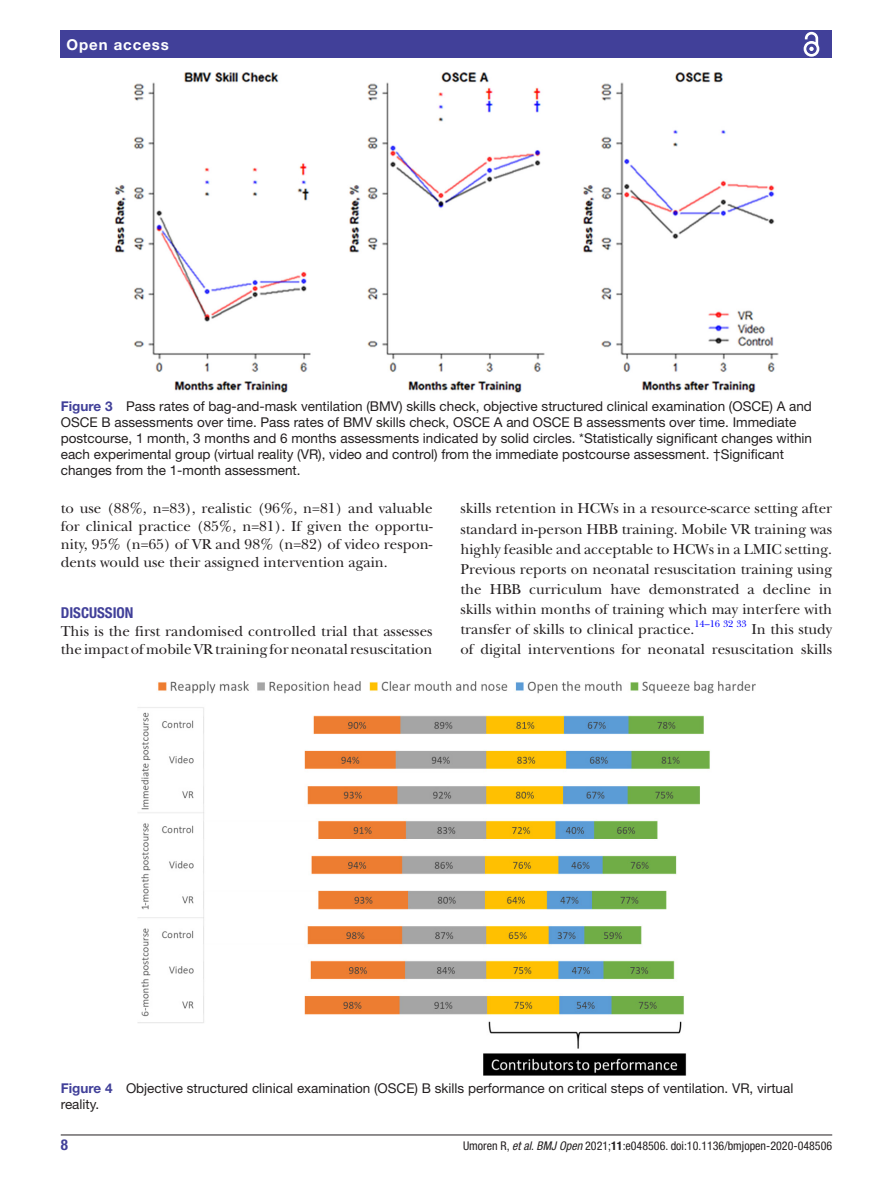
<style>
.page{position:relative;width:893px;height:1191px;background:#fff}
.page>*{position:absolute;margin:0;border:0;box-sizing:border-box;transform-origin:0 0}
.t1{font:15px/20.1px "New Baskerville";color:#231f20;text-align:justify}
.t2{font:700 condensed 15px "Helvetica Neue LT Std";color:#414099}
.t3{font:700 15px "Helvetica Neue LT Std";letter-spacing:.065em;color:#fff}
.t4{font:13.5px/16.2px "Helvetica Neue LT Std";color:#231f20}
.t5{font:condensed 12px "Helvetica Neue LT Std";color:#231f20}
.t6{font:9.9px "New Baskerville";color:#00f}
.s1{font-weight:700;color:#414099}
.s2{font-style:italic}
.s3{font-weight:700}
</style>
<div class="page">
<hr style="left:61px;top:1134px;width:771px;height:1px;background:#231f20">
<div style="left:61px;top:31px;width:771px;height:27px;background:#414099"></div>
<svg style="left:803px;top:31px;width:17px;height:26px"></svg>
<img style="left:114px;top:73px;width:665px;height:320px">
<img style="left:138px;top:682px;width:617px;height:393px">
<p class="t3" style="left:66px;top:35px;width:104px">Open access</p>
<p class="t4" style="left:61px;top:397px;width:753px"><span class="s1">Figure 3</span> Pass rates of bag-and-mask ventilation (BMV) skills check, objective structured clinical examination (OSCE) A and OSCE B assessments over time. Pass rates of BMV skills check, OSCE A and OSCE B assessments over time. Immediate postcourse, 1 month, 3 months and 6 months assessments indicated by solid circles. *Statistically significant changes within each experimental group (virtual reality (VR), video and control) from the immediate postcourse assessment. †Significant changes from the 1-month assessment.</p>
<p class="t1" style="left:61px;top:500px;width:373px;line-height:18px">to use (88%, n=83), realistic (96%, n=81) and valuable for clinical practice (85%, n=81). If given the opportu&shy;nity, 95% (n=65) of VR and 98% (n=82) of video respon&shy;dents would use their assigned intervention again.</p>
<p class="t2" style="left:61px;top:603px;width:74px">DISCUSSION</p>
<p class="t1" style="left:61px;top:622px;width:373px;line-height:18px">This is the first randomised controlled trial that assesses the impact of mobile VR training for neonatal resuscitation</p>
<p class="t1" style="left:460px;top:498px;width:373px">skills retention in HCWs in a resource-scarce setting after standard in-person HBB training. Mobile VR training was highly feasible and acceptable to HCWs in a LMIC setting.<br>Previous reports on neonatal resuscitation training using the HBB curriculum have demonstrated a decline in skills within months of training which may interfere with transfer of skills to clinical practice.</p>
<p class="t6" style="left:694px;top:618px;width:54px">14–16 32 33</p>
<p class="t1" style="left:460px;top:619px;width:373px;text-align:right">In this study<br>of digital interventions for neonatal resuscitation skills</p>
<p class="t4" style="left:61px;top:1080px;width:734px"><span class="s1">Figure 4</span> Objective structured clinical examination (OSCE) B skills performance on critical steps of ventilation. VR, virtual reality.</p>
<p class="t2" style="left:61px;top:1135px;width:9px">8</p>
<p class="t5" style="left:463px;top:1138px;width:371px">Umoren R, <span class="s2">et al</span>. <span class="s2">BMJ Open</span> 2021;<span class="s3">11</span>:e048506. doi:10.1136/bmjopen-2020-048506</p>
</div>
